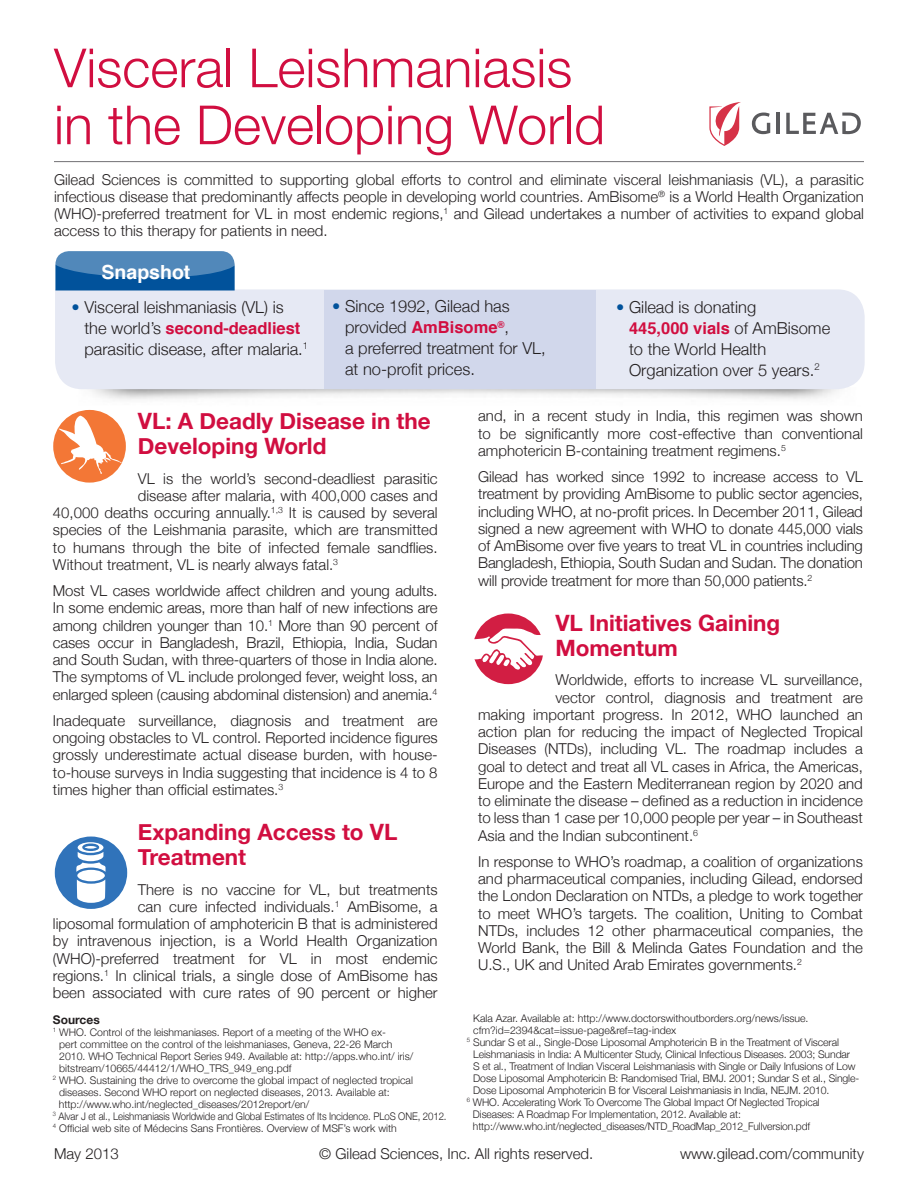
<style>
.page{position:relative;width:918px;height:1188px;background:#fff}
.page>*{position:absolute;margin:0;border:0;box-sizing:border-box;transform-origin:0 0}
.t1{font:300 54px/57px "Helvetica Neue";color:#d10e40}
.t2{font:700 22.5px/25.5px "Helvetica Neue";color:#d10e40}
.t3{font:700 19.5px "Helvetica";color:#fff}
.t4{font:300 16.5px/21px "Helvetica Neue";color:#231f20}
.t5{font:300 15px/17.2px "Helvetica Neue";color:#231f20;text-align:justify}
.Reference{font:700 12px "Helvetica Neue";color:#231f20}
.Reference-2{font:300 10.5px/12px "Helvetica Neue";letter-spacing:-.01em;color:#231f20}
.Reference-3{font:300 10.5px "Helvetica Neue";letter-spacing:-.01em;color:#231f20;scale:.92 1}
.s1{color:#01529b}
.s2{font-family:"Helvetica";font-weight:700;color:#d10e40}
</style>
<div class="page">
<svg style="left:752px;top:113px;width:18px;height:21px"></svg>
<hr style="left:776px;top:113px;width:4px;height:21px;background:#5a5a5d">
<svg style="left:786px;top:113px;width:75px;height:21px"></svg>
<svg style="left:709px;top:102px;width:32px;height:44px"></svg>
<hr style="left:54px;top:161px;width:810px;height:1px;background:#717074">
<div style="left:53px;top:410px;width:73px;height:73px;background:#f37736;border-radius:50%"></div>
<svg style="left:59px;top:416px;width:63px;height:58px"></svg>
<div style="left:55px;top:289px;width:810px;height:100px;background:#e6e9f4"></div>
<div style="left:325px;top:290px;width:271px;height:99px;background:#d1d7eb"></div>
<svg style="left:55px;top:251px;width:183px;height:40px;background:#3977b0"></svg>
<div style="left:473px;top:614px;width:71px;height:70px;background:#d21e43;border-radius:50%"></div>
<svg style="left:473px;top:628px;width:71px;height:42px"></svg>
<div style="left:55px;top:837px;width:72px;height:72px;background:#3073ba;border-radius:50%"></div>
<svg style="left:76px;top:842px;width:30px;height:61px"></svg>
<p class="t1" style="left:54px;top:36px;width:553px">Visceral Leishmaniasis in the Developing World</p>
<p class="t5" style="left:54px;top:170px;width:812px">Gilead Sciences is committed to supporting global efforts to control and eliminate visceral leishmaniasis (VL), a parasitic infectious disease that predominantly affects people in developing world countries. AmBisome<sup>®</sup> is a World Health Organization (WHO)-preferred treatment for VL in most endemic regions,<sup>1</sup> and Gilead undertakes a number of activities to expand global access to this therapy for patients in need.</p>
<p class="t3" style="left:102px;top:256px;width:90px">Snapshot</p>
<p class="t4" style="left:84px;top:295px;width:225px;text-indent:-13px"><span class="s1">•</span> Visceral leishmaniasis (VL) is the world’s <span class="s2">second-deadliest </span>parasitic disease, after malaria.<sup>1</sup></p>
<p class="t4" style="left:345px;top:295px;width:202px;text-indent:-13px"><span class="s1">•</span> Since 1992, Gilead has provided <span class="s2">AmBisome</span><sup>®</sup>,<br>a preferred treatment for VL, at no-profit prices.</p>
<p class="t4" style="left:629px;top:296px;width:203px;text-indent:-13px"><span class="s1">•</span> Gilead is donating<br><span class="s2">445,000 vials</span> of AmBisome to the World Health<br>Organization over 5 years.<sup>2</sup></p>
<p class="t2" style="left:138px;top:407px;width:294px">VL: A Deadly Disease in the<br>Developing World</p>
<p class="t5" style="left:138px;top:469px;width:301px">VL is the world’s second-deadliest parasitic</p>
<p class="t5" style="left:138px;top:486px;width:301px">disease after malaria, with 400,000 cases and</p>
<p class="t5" style="left:53px;top:503px;width:386px">40,000 deaths occuring annually.<sup>1,3</sup> It is caused by several</p>
<p class="t5" style="left:53px;top:521px;width:386px">species of the Leishmania parasite, which are transmitted</p>
<p class="t5" style="left:53px;top:538px;width:386px">to humans through the bite of infected female sandflies.</p>
<p class="t5" style="left:53px;top:555px;width:287px">Without treatment, VL is nearly always fatal.<sup>3</sup></p>
<p class="t5" style="left:53px;top:581px;width:386px">Most VL cases worldwide affect children and young adults.<br>In some endemic areas, more than half of new infections are among children younger than 10.<sup>1</sup> More than 90 percent of cases occur in Bangladesh, Brazil, Ethiopia, India, Sudan and South Sudan, with three-quarters of those in India alone.<br>The symptoms of VL include prolonged fever, weight loss, an enlarged spleen (causing abdominal distension) and anemia.<sup>4</sup></p>
<p class="t5" style="left:53px;top:711px;width:386px">Inadequate surveillance, diagnosis and treatment are ongoing obstacles to VL control. Reported incidence figures grossly underestimate actual disease burden, with house&shy;to-house surveys in India suggesting that incidence is 4 to 8 times higher than official estimates.<sup>3</sup></p>
<p class="t2" style="left:138px;top:818px;width:261px">Expanding Access to VL<br>Treatment</p>
<p class="t5" style="left:53px;top:880px;width:386px;text-align:right">There is no vaccine for VL, but treatments<br>can cure infected individuals.<sup>1</sup> AmBisome, a<br>liposomal formulation of amphotericin B that is administered by intravenous injection, is a World Health Organization (WHO)-preferred treatment for VL in most endemic regions.<sup>1</sup> In clinical trials, a single dose of AmBisome has been associated with cure rates of 90 percent or higher</p>
<p class="Reference" style="left:53px;top:1008px;width:48px">Sources</p>
<p class="Reference-2" style="left:59px;top:1025px;width:356px;text-indent:-6px"><sup>1</sup> WHO. Control of the leishmaniases. Report of a meeting of the WHO ex-<br>pert committee on the control of the leishmaniases, Geneva, 22-26 March 2010. WHO Technical Report Series 949. Available at: http://apps.who.int/ iris/ bitstream/10665/44412/1/WHO_TRS_949_eng.pdf</p>
<p class="Reference-2" style="left:59px;top:1073px;width:355px;text-indent:-6px"><sup>2</sup> WHO. Sustaining the drive to overcome the global impact of neglected tropical diseases. Second WHO report on neglected diseases, 2013. Available at:</p>
<p class="Reference-2" style="left:59px;top:1097px;width:252px">http://www.who.int/neglected_diseases/2012report/en/</p>
<p class="Reference-3" style="left:53px;top:1107px;width:429px"><sup>3</sup> Alvar J et al., Leishmaniasis Worldwide and Global Estimates of Its Incidence. PLoS ONE, 2012.</p>
<p class="Reference-2" style="left:53px;top:1121px;width:345px"><sup>4</sup> Official web site of Médecins Sans Frontières. Overview of MSF’s work with</p>
<p class="t5" style="left:478px;top:407px;width:386px">and, in a recent study in India, this regimen was shown to be significantly more cost-effective than conventional amphotericin B-containing treatment regimens.<sup>5</sup></p>
<p class="t5" style="left:478px;top:467px;width:386px">Gilead has worked since 1992 to increase access to VL treatment by providing AmBisome to public sector agencies, including WHO, at no-profit prices. In December 2011, Gilead signed a new agreement with WHO to donate 445,000 vials of AmBisome over five years to treat VL in countries including Bangladesh, Ethiopia, South Sudan and Sudan. The donation will provide treatment for more than 50,000 patients.<sup>2</sup></p>
<p class="t2" style="left:555px;top:609px;width:226px">VL Initiatives Gaining<br>Momentum</p>
<p class="t5" style="left:555px;top:671px;width:309px">Worldwide, efforts to increase VL surveillance,</p>
<p class="t5" style="left:555px;top:688px;width:309px">vector control, diagnosis and treatment are</p>
<p class="t5" style="left:478px;top:705px;width:386px">making important progress. In 2012, WHO launched an</p>
<p class="t5" style="left:478px;top:722px;width:386px">action plan for reducing the impact of Neglected Tropical</p>
<p class="t5" style="left:478px;top:740px;width:386px">Diseases (NTDs), including VL. The roadmap includes a</p>
<p class="t5" style="left:478px;top:757px;width:386px">goal to detect and treat all VL cases in Africa, the Americas,</p>
<p class="t5" style="left:478px;top:774px;width:386px">Europe and the Eastern Mediterranean region by 2020 and</p>
<p class="t5" style="left:478px;top:791px;width:386px">to eliminate the disease – defined as a reduction in incidence</p>
<p class="t5" style="left:478px;top:809px;width:386px">to less than 1 case per 10,000 people per year – in Southeast</p>
<p class="t5" style="left:478px;top:826px;width:221px">Asia and the Indian subcontinent.<sup>6</sup></p>
<p class="t5" style="left:478px;top:852px;width:386px">In response to WHO’s roadmap, a coalition of organizations and pharmaceutical companies, including Gilead, endorsed the London Declaration on NTDs, a pledge to work together to meet WHO’s targets. The coalition, Uniting to Combat NTDs, includes 12 other pharmaceutical companies, the World Bank, the Bill &amp; Melinda Gates Foundation and the U.S., UK and United Arab Emirates governments.<sup>2</sup></p>
<p class="Reference-2" style="left:473px;top:1012px;width:337px">Kala Azar. Available at: http://www.doctorswithoutborders.org/news/issue. cfm?id=2394&amp;cat=issue-page&amp;ref=tag-index</p>
<p class="Reference-2" style="left:473px;top:1036px;width:388px;text-indent:-6px"><sup>5</sup> Sundar S et al., Single-Dose Liposomal Amphotericin B in the Treatment of Visceral Leishmaniasis in India: A Multicenter Study, Clinical Infectious Diseases. 2003; Sundar S et al., Treatment of Indian Visceral Leishmaniasis with Single or Daily Infusions of Low Dose Liposomal Amphotericin B: Randomised Trial, BMJ. 2001; Sundar S et al., Single-Dose Liposomal Amphotericin B for Visceral Leishmaniasis in India, NEJM. 2010.</p>
<p class="Reference-2" style="left:473px;top:1096px;width:348px;text-indent:-6px"><sup>6</sup> WHO. Accelerating Work To Overcome The Global Impact Of Neglected Tropical<br>Diseases: A Roadmap For Implementation, 2012. Available at: http://www.who.int/neglected_diseases/NTD_RoadMap_2012_Fullversion.pdf</p>
<p class="t5" style="left:54px;top:1144px;width:66px">May 2013</p>
<p class="t5" style="left:680px;top:1144px;width:185px">www.gilead.com/community</p>
<p class="t5" style="left:319px;top:1144px;width:276px">© Gilead Sciences, Inc. All rights reserved.</p>
</div>
